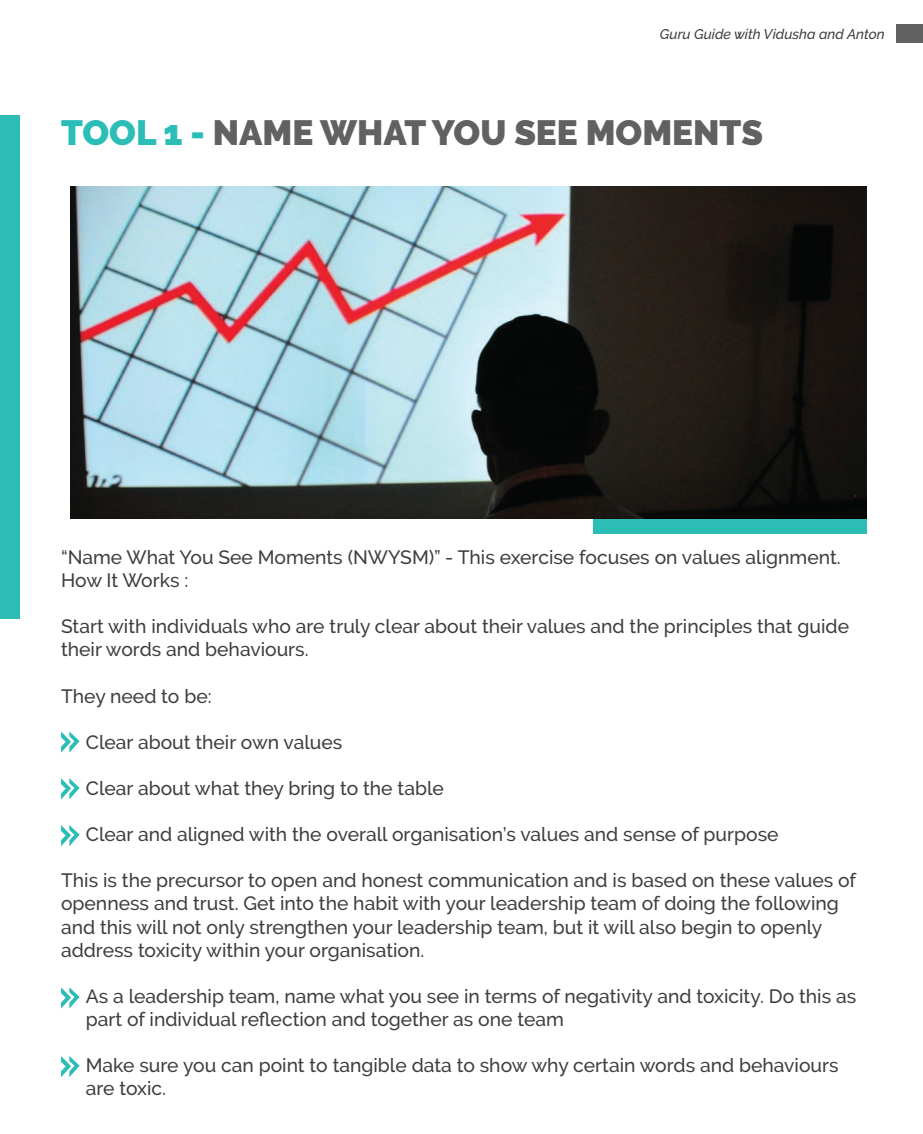
<style>
.page{position:relative;width:923px;height:1134px;background:#fff}
.page>*{position:absolute;margin:0;border:0;box-sizing:border-box;transform-origin:0 0}
.t1{font:900 35px "Raleway";color:#606160}
.t2{font:500 19.25px/23.1px "Raleway";color:#3e3e3f}
.t3{font:italic 500 14px "Raleway";color:#3e3e3f}
.s1{color:#2bbdb6}
</style>
<div class="page">
<svg style="left:61px;top:731px;width:19px;height:22px"></svg>
<svg style="left:61px;top:778px;width:19px;height:22px"></svg>
<svg style="left:61px;top:825px;width:19px;height:21px"></svg>
<svg style="left:61px;top:987px;width:19px;height:22px"></svg>
<svg style="left:61px;top:1056px;width:19px;height:21px"></svg>
<div style="left:593px;top:359px;width:273px;height:175px;background:#2bbdb6"></div>
<img style="left:71px;top:187px;width:795px;height:332px">
<div style="left:0;top:115px;width:19px;height:504px;background:#2bbdb6"></div>
<div style="left:895px;top:24px;width:27px;height:19px;background:#606160"></div>
<p class="t3" style="left:659px;top:26px;width:226px">Guru Guide with Vidusha and Anton</p>
<h1 class="t1" style="left:61px;top:112px;width:703px"><span class="s1">TOOL 1 -</span> NAME WHAT YOU SEE MOMENTS</h1>
<p class="t2" style="left:61px;top:546px;width:781px">“Name What You See Moments (NWYSM)” - This exercise focuses on values alignment.<br>How It Works :</p>
<p class="t2" style="left:61px;top:615px;width:789px">Start with individuals who are truly clear about their values and the principles that guide their words and behaviours.</p>
<p class="t2" style="left:61px;top:684px;width:152px">They need to be:</p>
<p class="t2" style="left:86px;top:730px;width:258px">Clear about their own values</p>
<p class="t2" style="left:86px;top:777px;width:359px">Clear about what they bring to the table</p>
<p class="t2" style="left:86px;top:823px;width:694px">Clear and aligned with the overall organisation’s values and sense of purpose</p>
<p class="t2" style="left:61px;top:869px;width:796px">This is the precursor to open and honest communication and is based on these values of openness and trust. Get into the habit with your leadership team of doing the following and this will not only strengthen your leadership team, but it will also begin to openly address toxicity within your organisation.</p>
<p class="t2" style="left:86px;top:984px;width:771px">As a leadership team, name what you see in terms of negativity and toxicity. Do this as part of individual reflection and together as one team</p>
<p class="t2" style="left:86px;top:1054px;width:754px">Make sure you can point to tangible data to show why certain words and behaviours are toxic.</p>
</div>
